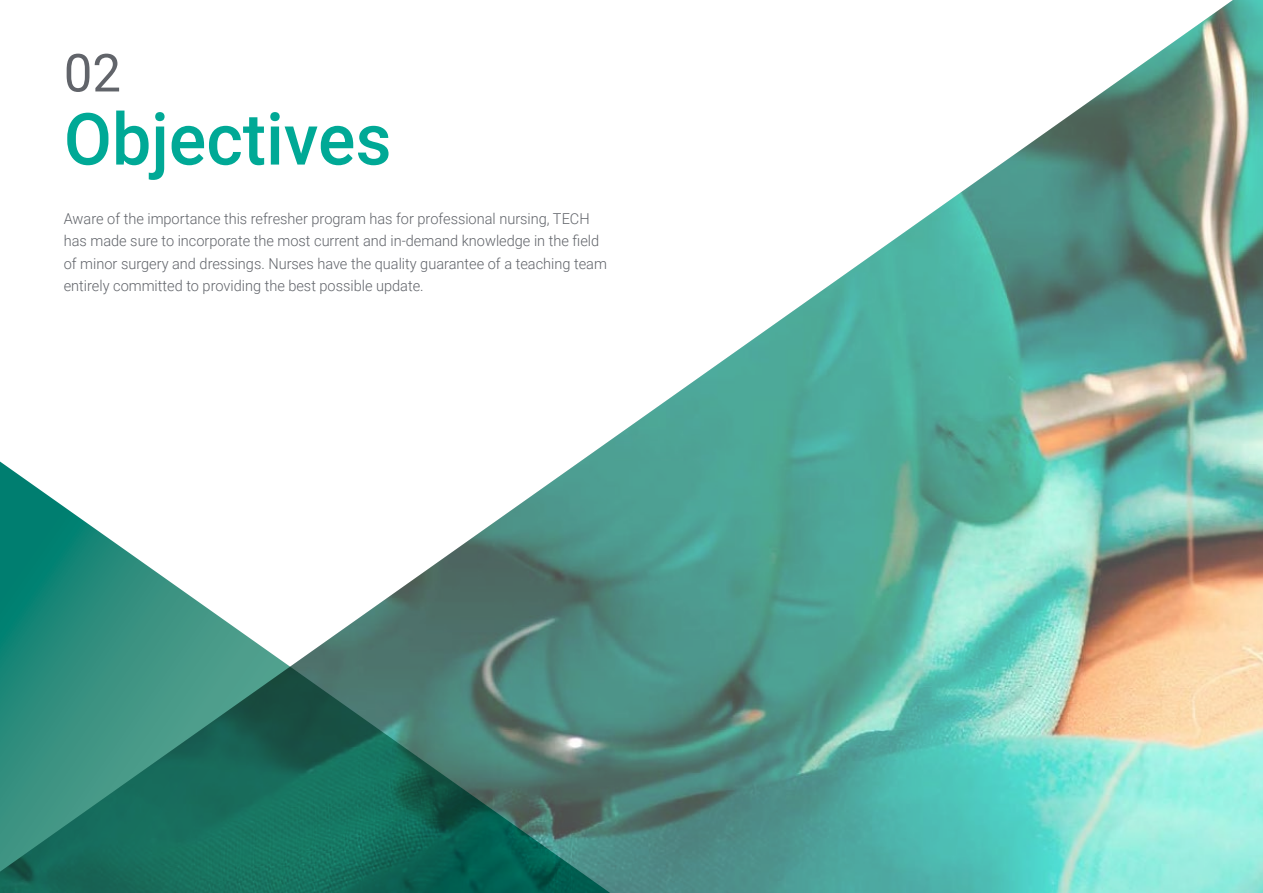
<style>
.page{position:relative;width:1263px;height:893px;background:#fff}
.page>*{position:absolute;margin:0;border:0;box-sizing:border-box;transform-origin:0 0}
.t1{font:500 72px "Roboto";color:#00a996}
.t2{font:52.5px "Roboto";color:#61646a}
.t3{font:300 15px/22.5px "Roboto";color:#61646a}
</style>
<div class="page">
<img style="left:602px;top:0;width:661px;height:893px">
<svg style="left:0;top:446px;width:640px;height:447px"></svg>
<h2 class="t2" style="left:64px;top:36px;width:59px">02</h2>
<h1 class="t1" style="left:64px;top:89px;width:329px">Objectives</h1>
<p class="t3" style="left:64px;top:207px;width:545px">Aware of the importance this refresher program has for professional nursing, TECH has made sure to incorporate the most current and in-demand knowledge in the field of minor surgery and dressings. Nurses have the quality guarantee of a teaching team entirely committed to providing the best possible update.</p>
</div>
